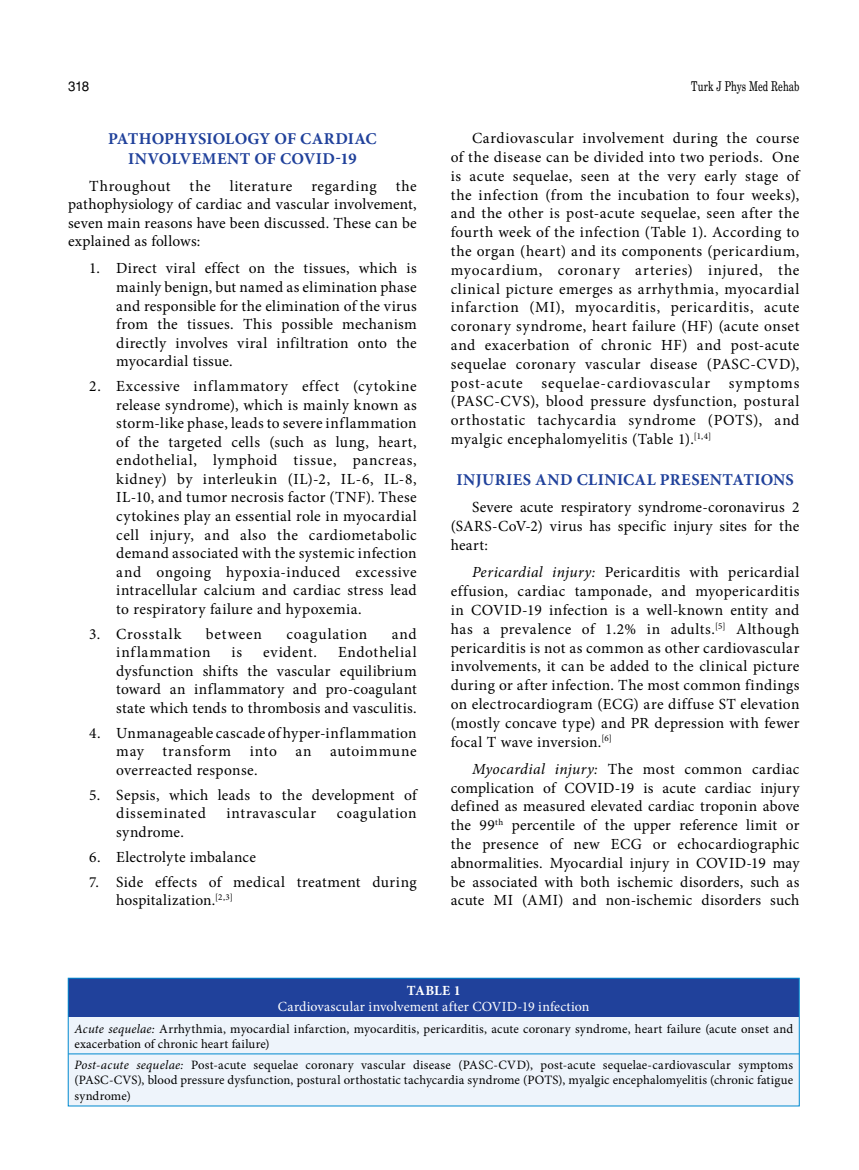
<style>
.page{position:relative;width:859px;height:1170px;background:#fff}
.page>*{position:absolute;margin:0;border:0;box-sizing:border-box;transform-origin:0 0}
.t1{font:700 16.5px/19.8px "Minion Pro";letter-spacing:.02em;color:#20419b;text-align:center}
.t2{font:15.45px/18.8px "Minion Pro";letter-spacing:.025em;color:#000;text-align:justify}
.t3{font:15.45px "Minion Pro";letter-spacing:.05em;color:#000}
.t4{font:15.45px "Minion Pro";letter-spacing:.055em;color:#000}
.t5{font:15.45px "Minion Pro";letter-spacing:.045em;color:#000}
.t6{font:15.45px "Minion Pro";letter-spacing:.005em;color:#000}
.t7{font:13.95px "Minion Pro";letter-spacing:.01em;color:#fff}
.t8{font:700 13.95px "Minion Pro";letter-spacing:.01em;color:#fff}
.t9{font:13.5px "Madison Tr";letter-spacing:.005em;color:#000}
.t10{font:13.5px "Helvetica Normal Tr";color:#000}
.t11{font:12.75px/15.3px "Minion Pro";letter-spacing:.01em;color:#000}
.s1{font-style:italic}
</style>
<div class="page">
<div style="left:68px;top:978px;width:731px;height:127px;background:#eef4fb"></div>
<div style="left:68px;top:978px;width:731px;height:39px;background:#20419b"></div>
<hr style="left:68px;top:1053px;width:731px;height:1px;background:#0089cf">
<div style="left:68px;top:977px;width:731px;height:129px;border:1px solid #0089cf"></div>
<p class="t10" style="left:68px;top:78px;width:23px">318</p>
<p class="t9" style="left:691px;top:78px;width:110px">Turk J Phys Med Rehab</p>
<p class="t1" style="left:108px;top:128px;width:270px">PATHOPHYSIOLOGY OF CARDIAC<br>INVOLVEMENT OF COVID-19</p>
<p class="t2" style="left:68px;top:176px;width:350px;text-indent:21px">Throughout the literature regarding the pathophysiology of cardiac and vascular involvement, seven main reasons have been discussed. These can be explained as follows:</p>
<p class="t2" style="left:116px;top:259px;width:302px;text-indent:-27px">1. Direct viral effect on the tissues, which is mainly benign, but named as elimination phase and responsible for the elimination of the virus from the tissues. This possible mechanism directly involves viral infiltration onto the myocardial tissue.</p>
<p class="t2" style="left:116px;top:377px;width:302px;text-indent:-27px">2. Excessive inflammatory effect (cytokine release syndrome), which is mainly known as storm-like phase, leads to severe inflammation of the targeted cells (such as lung, heart, endothelial, lymphoid tissue, pancreas, kidney) by interleukin (IL)-2, IL-6, IL-8, IL-10, and tumor necrosis factor (TNF). These cytokines play an essential role in myocardial cell injury, and also the cardiometabolic demand associated with the systemic infection and ongoing hypoxia-induced excessive intracellular calcium and cardiac stress lead to respiratory failure and hypoxemia.</p>
<p class="t4" style="left:89px;top:623px;width:94px">3. Crosstalk</p>
<p class="t3" style="left:206px;top:623px;width:58px">between</p>
<p class="t3" style="left:286px;top:623px;width:82px">coagulation</p>
<p class="t2" style="left:392px;top:624px;width:27px">and</p>
<p class="t4" style="left:116px;top:642px;width:96px">inflammation</p>
<p class="t2" style="left:232px;top:643px;width:12px">is</p>
<p class="t2" style="left:263px;top:643px;width:56px">evident.</p>
<p class="t2" style="left:451px;top:129px;width:350px;text-indent:21px">Cardiovascular involvement during the course of the disease can be divided into two periods. One is acute sequelae, seen at the very early stage of the infection (from the incubation to four weeks), and the other is post-acute sequelae, seen after the fourth week of the infection (Table 1). According to the organ (heart) and its components (pericardium, myocardium, coronary arteries) injured, the clinical picture emerges as arrhythmia, myocardial infarction (MI), myocarditis, pericarditis, acute coronary syndrome, heart failure (HF) (acute onset and exacerbation of chronic HF) and post-acute sequelae coronary vascular disease (PASC-CVD), post-acute sequelae-cardiovascular symptoms (PASC-CVS), blood pressure dysfunction, postural orthostatic tachycardia syndrome (POTS), and myalgic encephalomyelitis (Table 1).<sup>[1,4]</sup></p>
<p class="t1" style="left:456px;top:469px;width:339px">INJURIES AND CLINICAL PRESENTATIONS</p>
<p class="t2" style="left:451px;top:498px;width:350px;text-indent:21px">Severe acute respiratory syndrome-coronavirus 2 (SARS-CoV-2) virus has specific injury sites for the heart:</p>
<p class="t2" style="left:451px;top:563px;width:350px;text-indent:21px"><span class="s1">Pericardial injury:</span> Pericarditis with pericardial effusion, cardiac tamponade, and myopericarditis in COVID-19 infection is a well-known entity and has a prevalence of 1.2% in adults.<sup>[5]</sup> Although pericarditis is not as common as other cardiovascular involvements, it can be added to the clinical picture during or after infection. The most common findings on electrocardiogram (ECG) are diffuse ST elevation (mostly concave type) and PR depression with fewer focal T wave inversion.<sup>[6]</sup></p>
<p class="t2" style="left:451px;top:759px;width:350px;text-indent:21px"><span class="s1">Myocardial injury:</span> The most common cardiac complication of COVID-19 is acute cardiac injury defined as measured elevated cardiac troponin above the 99<sup>th</sup> percentile of the upper reference limit or the presence of new ECG or echocardiographic abnormalities. Myocardial injury in COVID-19 may be associated with both ischemic disorders, such as acute MI (AMI) and non-ischemic disorders such</p>
<p class="t2" style="left:116px;top:643px;width:302px;text-indent:222px">Endothelial dysfunction shifts the vascular equilibrium toward an inflammatory and pro-coagulant state which tends to thrombosis and vasculitis.</p>
<p class="t2" style="left:116px;top:723px;width:302px;text-indent:-27px">4. Unmanageable cascade of hyper-inflammation may transform into an autoimmune overreacted response.</p>
<p class="t2" style="left:116px;top:785px;width:302px;text-indent:-27px">5. Sepsis, which leads to the development of disseminated</p>
<p class="t3" style="left:226px;top:803px;width:91px">intravascular</p>
<p class="t5" style="left:337px;top:803px;width:81px">coagulation</p>
<p class="t6" style="left:116px;top:821px;width:69px">syndrome.</p>
<p class="t2" style="left:89px;top:847px;width:168px">6. Electrolyte imbalance</p>
<p class="t2" style="left:116px;top:872px;width:302px;text-indent:-27px">7. Side effects of medical treatment during hospitalization.<sup>[2,3]</sup></p>
<p class="t8" style="left:407px;top:980px;width:55px">TABLE 1</p>
<p class="t7" style="left:278px;top:997px;width:313px">Cardiovascular involvement after COVID-19 infection</p>
<p class="t11" style="left:74px;top:1020px;width:720px"><span class="s1">Acute sequelae:</span> Arrhythmia, myocardial infarction, myocarditis, pericarditis, acute coronary syndrome, heart failure (acute onset and exacerbation of chronic heart failure)</p>
<p class="t11" style="left:74px;top:1057px;width:720px;text-align:justify"><span class="s1">Post-acute sequelae:</span> Post-acute sequelae coronary vascular disease (PASC-CVD), post-acute sequelae-cardiovascular symptoms (PASC-CVS), blood pressure dysfunction, postural orthostatic tachycardia syndrome (POTS), myalgic encephalomyelitis (chronic fatigue syndrome)</p>
</div>
